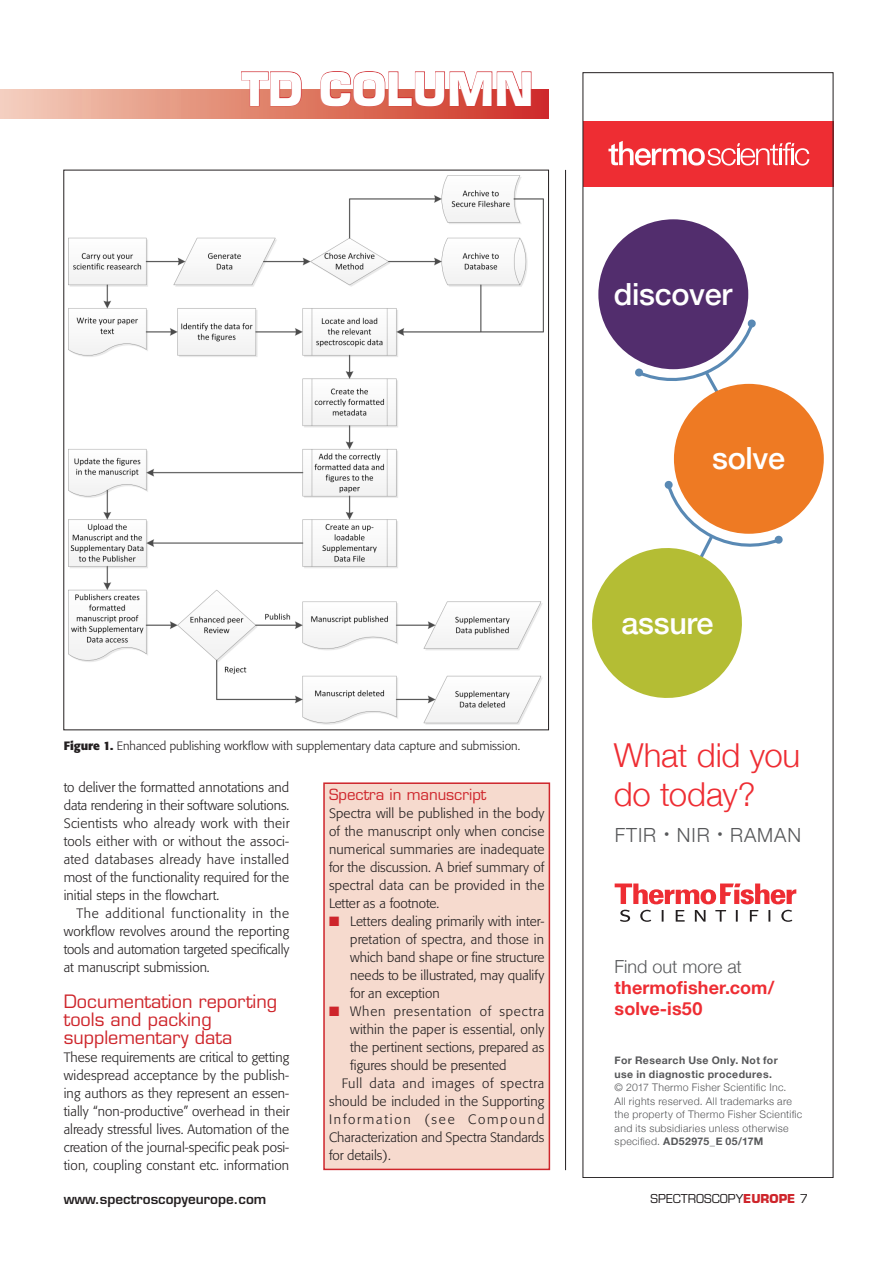
<style>
.page{position:relative;width:893px;height:1263px;background:#fff}
.page>*{position:absolute;margin:0;border:0;box-sizing:border-box;transform-origin:0 0}
.t1{font:700 45px "Eurostile";color:#fff}
.t2{font:300 33px/39px "Helvetica Neue";letter-spacing:-.005em;color:#ee2d33}
.t3{font:500 30.6px "Helvetica Neue";letter-spacing:-.01em;color:#fff}
.t4{font:300 19.5px "Helvetica Neue";letter-spacing:.05em;color:#57585a}
.Column_A_head{font:18px/18px "Eurostile";color:#ce252b}
.t5{font:700 18px/21px "Helvetica Neue";letter-spacing:.005em;color:#ee2d33}
.Column_B_Head{font:15px "Eurostile";color:#ce252b}
.Body_copy{font:300 13.5px/18px "Formata BQ";color:#231f20;text-align:justify}
.Body_indent{font:300 13.5px/18px "Formata BQ";color:#231f20;text-align:justify}
.t6{font:600 13.5px "Eurostile";color:#231f20}
.Article_caption{font:300 12px "Formata BQ";color:#231f20}
.t7{font:12px "Eurostile";color:#231f20}
.t8{font:300 10.5px/13.5px "Helvetica Neue";letter-spacing:.03em;color:#57585a}
.s1{font-weight:700}
.s2{color:#ce252b}
.s3{font-weight:400;font-size:16.5px}
.s4{font-weight:300;color:#57585a}
.s5{font-weight:700;color:#ce252b}
</style>
<div class="page">
<div style="left:0;top:89px;width:549px;height:29px;background:linear-gradient(to right,#f3cfb8,#ce3022)"></div>
<svg style="left:241px;top:71px;width:61px;height:35px"></svg>
<svg style="left:320px;top:71px;width:212px;height:36px"></svg>
<div style="left:324px;top:783px;width:225px;height:386px;background:#f6dace"></div>
<div style="left:323px;top:782px;width:227px;height:388px;border:2px solid #ce252b"></div>
<img style="left:69px;top:176px;width:475px;height:548px">
<hr style="left:565px;top:170px;width:1px;height:1000px;background:#231f20">
<svg style="left:615px;top:883px;width:181px;height:21px"></svg>
<svg style="left:620px;top:910px;width:172px;height:12px"></svg>
<svg style="left:634px;top:319px;width:122px;height:79px"></svg>
<div style="left:674px;top:384px;width:150px;height:150px;background:#ee7a23;border-radius:50%"></div>
<svg style="left:592px;top:480px;width:191px;height:218px"></svg>
<div style="left:598px;top:219px;width:150px;height:150px;background:#522d6d;border-radius:50%"></div>
<div style="left:583px;top:121px;width:250px;height:66px;background:#ee2d33"></div>
<svg style="left:608px;top:141px;width:201px;height:25px"></svg>
<p class="t1" style="left:241px;top:61px;width:294px">TD COLUMN</p>
<p class="Article_caption" style="left:64px;top:739px;width:458px"><span class="s1">Figure 1.</span> Enhanced publishing workflow with supplementary data capture and submission.</p>
<p class="Body_indent" style="left:64px;top:778px;width:227px">to deliver the formatted annotations and data rendering in their software solutions.<br>Scientists who already work with their tools either with or without the associ&shy;ated databases already have installed most of the functionality required for the initial steps in the flowchart.</p>
<p class="Body_indent" style="left:64px;top:904px;width:227px;text-indent:13px">The additional functionality in the workflow revolves around the reporting tools and automation targeted specifically at manuscript submission.</p>
<p class="Column_A_head" style="left:64px;top:993px;width:215px">Documentation reporting tools and packing supplementary data</p>
<p class="Body_copy" style="left:64px;top:1048px;width:227px">These requirements are critical to getting widespread acceptance by the publish&shy;ing authors as they represent an essen&shy;tially “non-productive” overhead in their already stressful lives. Automation of the creation of the journal-specific peak posi&shy;tion, coupling constant etc. information</p>
<p class="t6" style="left:64px;top:1190px;width:204px">www.spectroscopyeurope.com</p>
<p class="Column_B_Head" style="left:329px;top:786px;width:159px">Spectra in manuscript</p>
<p class="Body_copy" style="left:329px;top:804px;width:217px">Spectra will be published in the body of the manuscript only when concise numerical summaries are inadequate for the discussion. A brief summary of spectral data can be provided in the Letter as a footnote.</p>
<p class="Body_copy" style="left:350px;top:912px;width:196px;text-indent:-21px"><span class="s2">■</span> Letters dealing primarily with inter&shy;pretation of spectra, and those in which band shape or fine structure needs to be illustrated, may qualify for an exception</p>
<p class="Body_copy" style="left:350px;top:1002px;width:196px;text-indent:-21px"><span class="s2">■</span> When presentation of spectra within the paper is essential, only the pertinent sections, prepared as figures should be presented</p>
<p class="Body_indent" style="left:329px;top:1074px;width:217px;text-indent:13px">Full data and images of spectra should be included in the Supporting Information (see Compound Characterization and Spectra Standards for details).</p>
<p class="t3" style="left:614px;top:269px;width:120px">discover</p>
<p class="t3" style="left:712px;top:433px;width:74px">solve</p>
<p class="t3" style="left:622px;top:598px;width:93px">assure</p>
<p class="t2" style="left:614px;top:734px;width:188px">What did you do today?</p>
<p class="t4" style="left:615px;top:819px;width:188px">FTIR <span class="s3">•</span> NIR <span class="s3">•</span> RAMAN</p>
<p class="t5" style="left:615px;top:956px;width:161px"><span class="s4">Find out more at </span>thermofisher.com/ solve-is50</p>
<p class="t8" style="left:615px;top:1053px;width:189px"><span class="s1">For Research Use Only. Not for<br>use in diagnostic procedures.<br></span>© 2017 Thermo Fisher Scientific Inc.<br>All rights reserved. All trademarks are the property of Thermo Fisher Scientific and its subsidiaries unless otherwise specified. <span class="s1">AD52975_E 05/17M</span></p>
<p class="t7" style="left:651px;top:1191px;width:159px">SPECTROSCOPY<span class="s5">EUROPE</span> 7</p>
</div>
